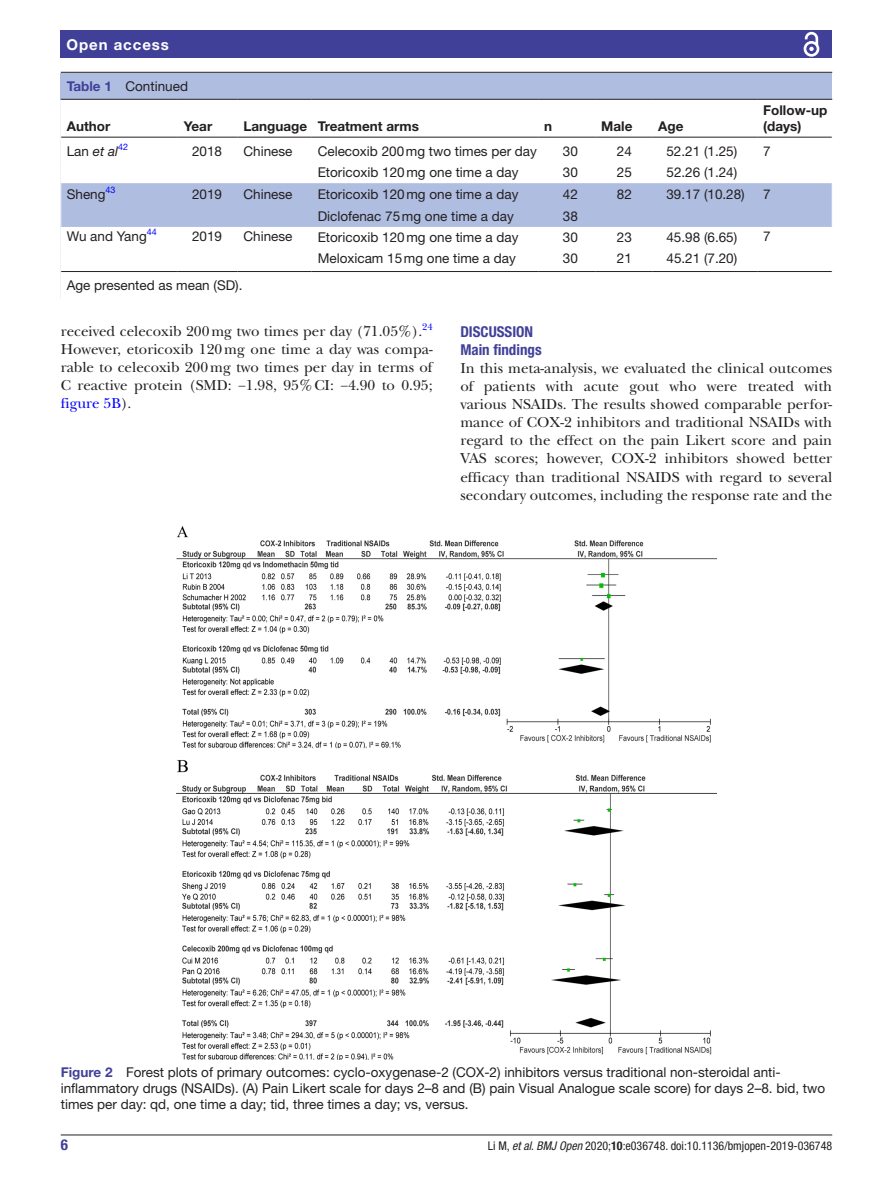
<style>
.page{position:relative;width:893px;height:1191px;background:#fff}
.page>*{position:absolute;margin:0;border:0;box-sizing:border-box;transform-origin:0 0}
.t1{font:15px/18.1px "New Baskerville";color:#231f20;text-align:justify}
.t2{font:700 condensed 15px/18px "Helvetica Neue LT Std";color:#414099}
.t3{font:700 15px "Helvetica Neue LT Std";letter-spacing:.065em;color:#fff}
.t4{font:13.5px/16.2px "Helvetica Neue LT Std";color:#231f20}
.t5{font:700 13.5px/16.2px "Helvetica Neue LT Std";color:#231f20}
.t6{font:italic 13.5px "Helvetica Neue LT Std";color:#231f20}
.t7{font:condensed 12px "Helvetica Neue LT Std";color:#231f20}
.t8{font:9.9px "New Baskerville";color:#00f}
.t9{font:9px "Helvetica Neue LT Std";color:#00f}
.s1{font-weight:700;color:#414099}
.s2{font-style:normal}
.s3{color:#00f}
.s4{font-style:italic}
.s5{font-weight:700}
</style>
<div class="page">
<hr style="left:61px;top:1134px;width:771px;height:1px;background:#231f20">
<div style="left:61px;top:31px;width:771px;height:27px;background:#414099"></div>
<svg style="left:803px;top:31px;width:17px;height:26px"></svg>
<div style="left:61px;top:91px;width:771px;height:208px;background:#afbde1"></div>
<div style="left:61px;top:100px;width:771px;height:37px;background:#fff"></div>
<hr style="left:61px;top:99px;width:117px;height:1px;background:#231f20">
<hr style="left:178px;top:99px;width:59px;height:1px;background:#231f20">
<hr style="left:237px;top:99px;width:75px;height:1px;background:#231f20">
<hr style="left:312px;top:99px;width:226px;height:1px;background:#231f20">
<hr style="left:538px;top:99px;width:57px;height:1px;background:#231f20">
<hr style="left:595px;top:99px;width:57px;height:1px;background:#231f20">
<hr style="left:652px;top:99px;width:105px;height:1px;background:#231f20">
<hr style="left:757px;top:99px;width:75px;height:1px;background:#231f20">
<svg style="left:60px;top:137px;width:773px;height:162px"></svg>
<hr style="left:67px;top:289px;width:765px;height:2px;background:#fff">
<div style="left:61px;top:73px;width:771px;height:18px;background:#afbde1"></div>
<hr style="left:61px;top:72px;width:771px;height:1px;background:#231f20">
<img style="left:176px;top:527px;width:540px;height:532px">
<p class="t3" style="left:66px;top:35px;width:104px">Open access</p>
<p class="t4" style="left:67px;top:78px;width:123px"><span class="s1">Table 1</span> Continued</p>
<p class="t5" style="left:67px;top:118px;width:45px">Author</p>
<p class="t5" style="left:184px;top:118px;width:30px">Year</p>
<p class="t5" style="left:243px;top:118px;width:177px">Language Treatment arms</p>
<p class="t5" style="left:544px;top:118px;width:10px">n</p>
<p class="t5" style="left:601px;top:118px;width:33px">Male</p>
<p class="t5" style="left:658px;top:118px;width:27px">Age</p>
<p class="t5" style="left:763px;top:102px;width:66px">Follow-up (days)</p>
<p class="t6" style="left:67px;top:143px;width:63px"><span class="s2">Lan</span> et al<sup>42</sup></p>
<p class="t4" style="left:192px;top:143px;width:32px">2018</p>
<p class="t4" style="left:243px;top:143px;width:51px">Chinese</p>
<p class="t4" style="left:318px;top:143px;width:221px">Celecoxib 200mg two times per day</p>
<p class="t4" style="left:563px;top:143px;width:17px">30</p>
<p class="t4" style="left:617px;top:143px;width:17px">24</p>
<p class="t4" style="left:666px;top:143px;width:72px">52.21 (1.25)</p>
<p class="t4" style="left:763px;top:143px;width:9px">7</p>
<p class="t4" style="left:318px;top:164px;width:202px">Etoricoxib 120mg one time a day</p>
<p class="t4" style="left:563px;top:164px;width:17px">30</p>
<p class="t4" style="left:617px;top:164px;width:17px">25</p>
<p class="t4" style="left:666px;top:164px;width:72px">52.26 (1.24)</p>
<p class="t4" style="left:67px;top:186px;width:40px">Sheng</p>
<p class="t9" style="left:106px;top:184px;width:11px">43</p>
<p class="t4" style="left:192px;top:186px;width:32px">2019</p>
<p class="t4" style="left:243px;top:186px;width:51px">Chinese</p>
<p class="t4" style="left:318px;top:186px;width:202px">Etoricoxib 120mg one time a day</p>
<p class="t4" style="left:563px;top:186px;width:17px">42</p>
<p class="t4" style="left:617px;top:186px;width:17px">82</p>
<p class="t4" style="left:666px;top:186px;width:80px">39.17 (10.28)</p>
<p class="t4" style="left:763px;top:186px;width:9px">7</p>
<p class="t4" style="left:318px;top:208px;width:198px">Diclofenac 75mg one time a day</p>
<p class="t4" style="left:563px;top:208px;width:17px">38</p>
<p class="t4" style="left:67px;top:228px;width:82px">Wu and Yang</p>
<p class="t9" style="left:147px;top:226px;width:11px">44</p>
<p class="t4" style="left:192px;top:228px;width:32px">2019</p>
<p class="t4" style="left:243px;top:228px;width:51px">Chinese</p>
<p class="t4" style="left:318px;top:229px;width:202px">Etoricoxib 120mg one time a day</p>
<p class="t4" style="left:563px;top:229px;width:17px">30</p>
<p class="t4" style="left:617px;top:229px;width:17px">23</p>
<p class="t4" style="left:666px;top:229px;width:72px">45.98 (6.65)</p>
<p class="t4" style="left:763px;top:228px;width:9px">7</p>
<p class="t4" style="left:318px;top:249px;width:200px">Meloxicam 15mg one time a day</p>
<p class="t4" style="left:563px;top:249px;width:17px">30</p>
<p class="t4" style="left:617px;top:249px;width:17px">21</p>
<p class="t4" style="left:666px;top:249px;width:72px">45.21 (7.20)</p>
<p class="t4" style="left:67px;top:277px;width:177px">Age presented as mean (SD).</p>
<p class="t1" style="left:61px;top:322px;width:363px">received celecoxib 200mg two times per day (71.05%).</p>
<p class="t8" style="left:422px;top:321px;width:12px">24</p>
<p class="t1" style="left:61px;top:341px;width:373px">However, etoricoxib 120mg one time a day was compa&shy;rable to celecoxib 200mg two times per day in terms of C reactive protein (SMD: −1.98, 95%CI: −4.90 to 0.95; <span class="s3">figure 5B</span>).</p>
<p class="t2" style="left:460px;top:322px;width:83px">DISCUSSION<br>Main findings</p>
<p class="t1" style="left:460px;top:359px;width:373px">In this meta-analysis, we evaluated the clinical outcomes of patients with acute gout who were treated with various NSAIDs. The results showed comparable perfor&shy;mance of COX-2 inhibitors and traditional NSAIDs with regard to the effect on the pain Likert score and pain VAS scores; however, COX-2 inhibitors showed better efficacy than traditional NSAIDS with regard to several secondary outcomes, including the response rate and the</p>
<p class="t4" style="left:61px;top:1063px;width:766px"><span class="s1">Figure 2</span> Forest plots of primary outcomes: cyclo-oxygenase-2 (COX-2) inhibitors versus traditional non-steroidal anti&shy;inflammatory drugs (NSAIDs). (A) Pain Likert scale for days 2–8 and (B) pain Visual Analogue scale score) for days 2–8. bid, two times per day: qd, one time a day; tid, three times a day; vs, versus.</p>
<p class="t2" style="left:61px;top:1135px;width:9px">6</p>
<p class="t7" style="left:488px;top:1138px;width:346px">Li M, <span class="s4">et al</span>. <span class="s4">BMJ Open</span> 2020;<span class="s5">10</span>:e036748. doi:10.1136/bmjopen-2019-036748</p>
</div>
